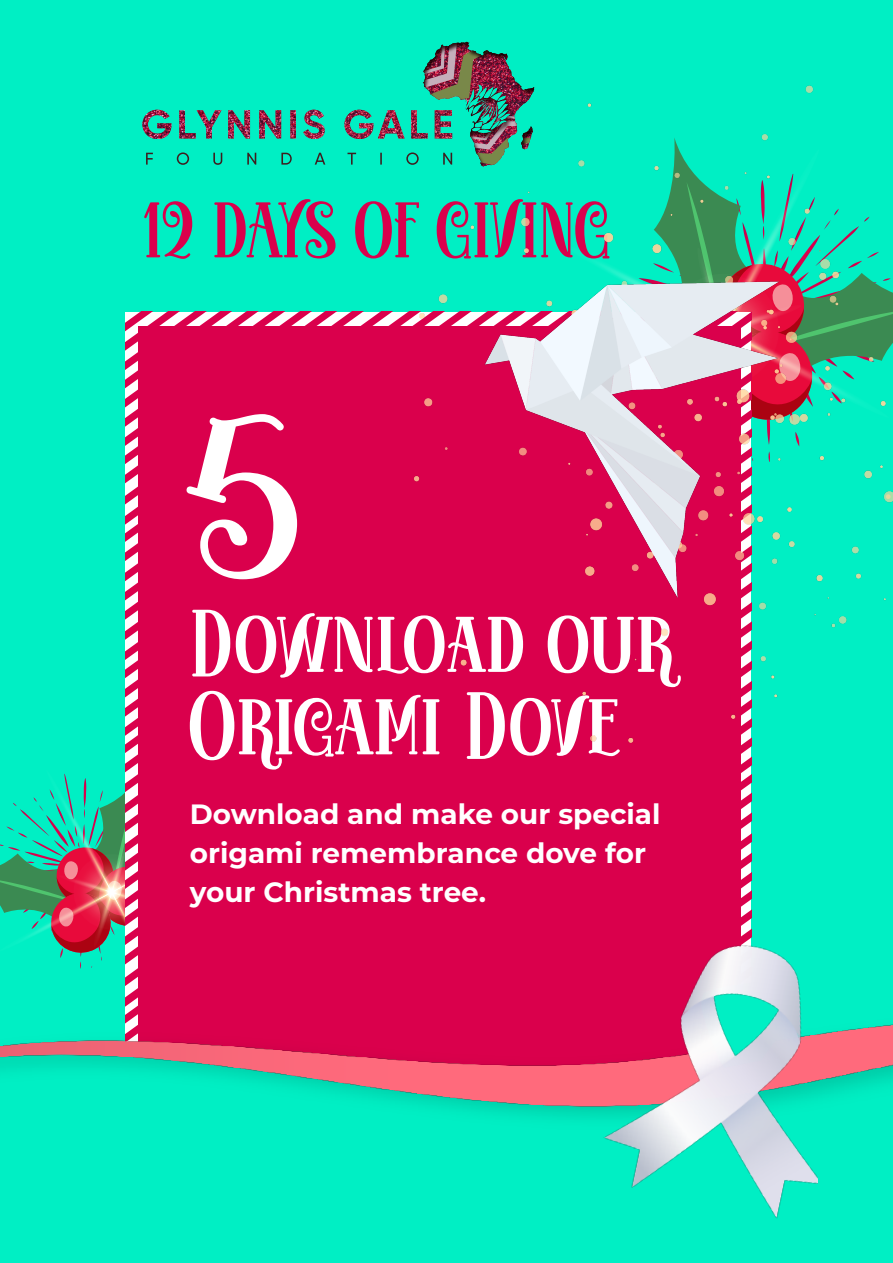
<style>
.page{position:relative;width:893px;height:1263px;background:#00efc4}
.page>*{position:absolute;margin:0;border:0;box-sizing:border-box;transform-origin:0 0}
.t1{font:219px "Welcome Christmas";color:#fff}
.t2{font:90.15px/82.5px "Welcome Christmas";color:#fff}
.t3{font:74.4px "Welcome Christmas";color:#da004c}
.t4{font:700 27.9px/39.2px "Montserrat";color:#fff}
</style>
<div class="page">
<svg style="left:0;top:762px;width:126px;height:222px"></svg>
<div style="left:138px;top:326px;width:602px;height:810px;background:#da004c"></div>
<svg style="left:126px;top:109px;width:119px;height:353px"></svg>
<img style="left:245px;top:41px;width:648px;height:854px">
<img style="left:0;top:1002px;width:893px;height:134px">
<svg style="left:327px;top:1002px;width:253px;height:115px"></svg>
<img style="left:580px;top:918px;width:238px;height:300px">
<h3 class="t3" style="left:142px;top:174px;width:470px">12 DAYS OF GIVING</h3>
<h1 class="t1" style="left:190px;top:330px;width:111px">5</h1>
<h2 class="t2" style="left:190px;top:594px;width:485px">Download our<br>Origami Dove</h2>
<p class="t4" style="left:190px;top:793px;width:472px">Download and make our special origami remembrance dove for your Christmas tree.</p>
</div>
